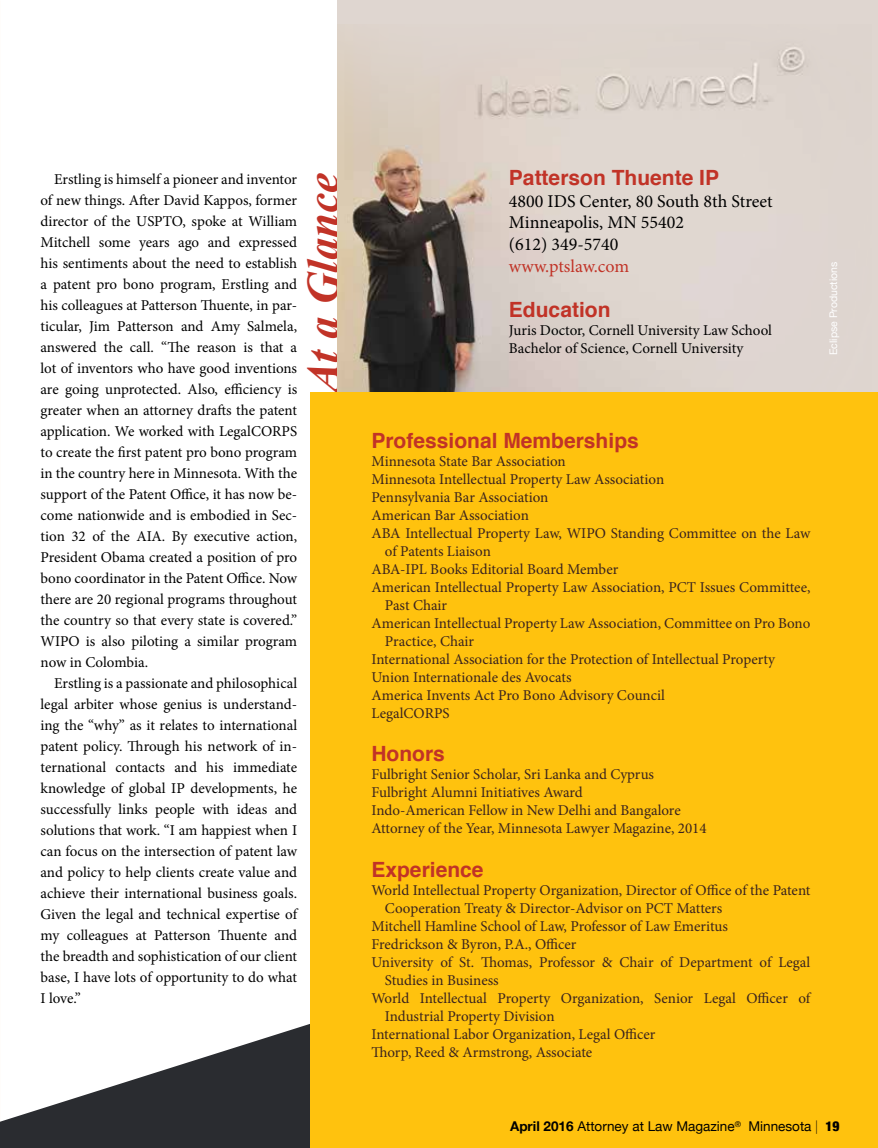
<style>
.page{position:relative;width:878px;height:1148px;background:#fff}
.page>*{position:absolute;margin:0;border:0;box-sizing:border-box;transform-origin:0 0}
.t1{font:italic 700 45px "Times New Roman";color:#c13327}
.t2{font:700 21px "Helvetica";color:#c13327}
.t3{font:18px/21.6px "Minion Pro";color:#000}
.t4{font:18px "Minion Pro";color:#c13327}
.t5{font:15px/21px "Minion Pro";color:#000;text-align:justify}
.t6{font:15px/18px "Minion Pro";color:#3a231e}
.t7{font:13.5px "Helvetica Neue";color:#000}
.t8{font:10.5px "Helvetica Neue";color:#fff}
.s1{font-weight:700}
.s2{font-weight:100}
.s3{font-weight:900;font-stretch:condensed}
</style>
<div class="page">
<svg style="left:0;top:1024px;width:310px;height:124px;fill:#2a2c30"></svg>
<div style="left:338px;top:0;width:540px;height:393px;background:#dfd6d0"></div>
<img style="left:338px;top:47px;width:533px;height:346px">
<svg style="left:337px;top:0;width:147px;height:196px;fill:#dccfc5"></svg>
<div style="left:310px;top:393px;width:568px;height:755px;background:#ffc20e"></div>
<p class="t5" style="left:40px;top:168px;width:258px;text-indent:14px">Erstling is himself a pioneer and inventor of new things. After David Kappos, former director of the USPTO, spoke at William Mitchell some years ago and expressed his sentiments about the need to establish a patent pro bono program, Erstling and his colleagues at Patterson Thuente, in par&shy;ticular, Jim Patterson and Amy Salmela, answered the call. “The reason is that a lot of inventors who have good inventions are going unprotected. Also, efficiency is greater when an attorney drafts the patent application. We worked with LegalCORPS to create the first patent pro bono program in the country here in Minnesota. With the support of the Patent Office, it has now be&shy;come nationwide and is embodied in Sec&shy;tion 32 of the AIA. By executive action, President Obama created a position of pro bono coordinator in the Patent Office. Now there are 20 regional programs throughout the country so that every state is covered.” WIPO is also piloting a similar program now in Colombia.</p>
<p class="t5" style="left:41px;top:672px;width:258px;text-indent:14px">Erstling is a passionate and philosophical legal arbiter whose genius is understand&shy;ing the “why” as it relates to international patent policy. Through his network of in&shy;ternational contacts and his immediate knowledge of global IP developments, he successfully links people with ideas and solutions that work. “I am happiest when I can focus on the intersection of patent law and policy to help clients create value and achieve their international business goals.<br>Given the legal and technical expertise of my colleagues at Patterson Thuente and the breadth and sophistication of our client base, I have lots of opportunity to do what I love.”</p>
<h1 class="t1" style="left:292px;top:393px;width:222px;rotate:-90deg">At a Glance</h1>
<h2 class="t2" style="left:509px;top:161px;width:212px">Patterson Thuente IP</h2>
<p class="t3" style="left:509px;top:190px;width:265px">4800 IDS Center, 80 South 8th Street<br>Minneapolis, MN 55402<br>(612) 349-5740</p>
<p class="t4" style="left:509px;top:255px;width:122px">www.ptslaw.com</p>
<h2 class="t2" style="left:509px;top:293px;width:103px">Education</h2>
<p class="t5" style="left:509px;top:322px;width:264px;line-height:18px">Juris Doctor, Cornell University Law School<br>Bachelor of Science, Cornell University</p>
<p class="t8" style="left:825px;top:355px;width:95px;rotate:-90deg">Eclipse Productions</p>
<h2 class="t2" style="left:371px;top:423px;width:269px">Professional Memberships</h2>
<p class="t6" style="left:371px;top:452px;width:196px">Minnesota State Bar Association</p>
<p class="t6" style="left:371px;top:470px;width:294px">Minnesota Intellectual Property Law Association</p>
<p class="t6" style="left:371px;top:488px;width:178px">Pennsylvania Bar Association</p>
<p class="t6" style="left:371px;top:506px;width:159px">American Bar Association</p>
<p class="t6" style="left:371px;top:524px;width:440px">ABA Intellectual Property Law, WIPO Standing Committee on the Law</p>
<p class="t6" style="left:385px;top:542px;width:107px">of Patents Liaison</p>
<p class="t6" style="left:371px;top:560px;width:248px">ABA-IPL Books Editorial Board Member</p>
<p class="t6" style="left:371px;top:578px;width:440px">American Intellectual Property Law Association, PCT Issues Committee,</p>
<p class="t6" style="left:385px;top:596px;width:64px">Past Chair</p>
<p class="t6" style="left:371px;top:614px;width:440px">American Intellectual Property Law Association, Committee on Pro Bono</p>
<p class="t6" style="left:385px;top:632px;width:91px">Practice, Chair</p>
<p class="t6" style="left:371px;top:650px;width:405px">International Association for the Protection of Intellectual Property</p>
<p class="t6" style="left:371px;top:668px;width:201px">Union Internationale des Avocats</p>
<p class="t6" style="left:371px;top:686px;width:295px">America Invents Act Pro Bono Advisory Council</p>
<p class="t6" style="left:371px;top:704px;width:80px">LegalCORPS</p>
<h2 class="t2" style="left:371px;top:737px;width:75px">Honors</h2>
<p class="t6" style="left:371px;top:765px;width:337px">Fulbright Senior Scholar, Sri Lanka and Cyprus Fulbright Alumni Initiatives Award<br>Indo-American Fellow in New Delhi and Bangalore Attorney of the Year, Minnesota Lawyer Magazine, 2014</p>
<h2 class="t2" style="left:371px;top:852px;width:114px">Experience</h2>
<p class="t6" style="left:371px;top:880px;width:440px">World Intellectual Property Organization, Director of Office of the Patent</p>
<p class="t6" style="left:385px;top:898px;width:339px">Cooperation Treaty &amp; Director-Advisor on PCT Matters</p>
<p class="t6" style="left:371px;top:916px;width:358px">Mitchell Hamline School of Law, Professor of Law Emeritus</p>
<p class="t6" style="left:371px;top:934px;width:206px">Fredrickson &amp; Byron, P.A., Officer</p>
<p class="t6" style="left:371px;top:952px;width:440px">University of St. Thomas, Professor &amp; Chair of Department of Legal</p>
<p class="t6" style="left:385px;top:970px;width:115px">Studies in Business</p>
<p class="t6" style="left:371px;top:988px;width:440px">World Intellectual Property Organization, Senior Legal Officer of</p>
<p class="t6" style="left:385px;top:1006px;width:171px">Industrial Property Division</p>
<p class="t6" style="left:371px;top:1024px;width:285px">International Labor Organization, Legal Officer</p>
<p class="t6" style="left:371px;top:1042px;width:222px">Thorp, Reed &amp; Armstrong, Associate</p>
<p class="t7" style="left:510px;top:1116px;width:331px"><span class="s1">April 2016</span> Attorney at Law Magazine<sup>®</sup> Minnesota <span class="s2">|</span> <span class="s3">19</span></p>
</div>
